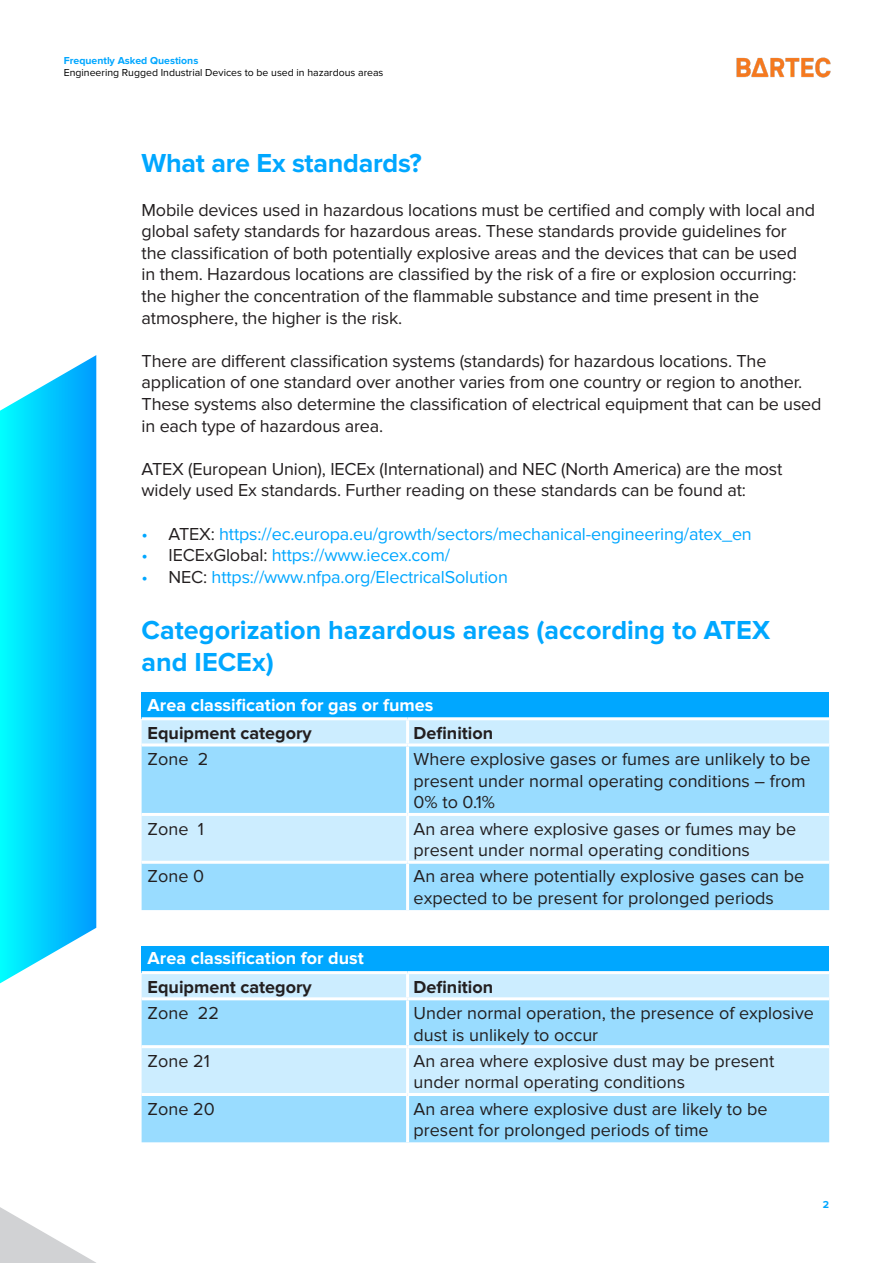
<style>
.page{position:relative;width:893px;height:1263px;background:#fff}
.page>*{position:absolute;margin:0;border:0;box-sizing:border-box;transform-origin:0 0}
.t1{font:700 27px "Proxima Nova";color:#00a7ff}
.BLUE_HEADER{font:18px/21.6px "Proxima Nova";letter-spacing:-.01em;color:#231f20}
.t2{font:18px "Proxima Nova";letter-spacing:-.01em;color:#00a7ff}
.BLUE_HEADER-2{font:700 18px "Proxima Nova";color:#fff}
.BLUE_HEADER-3{font:700 18px "Proxima Nova";color:#231f20}
.t3{font:10.5px "Proxima Nova";color:#000}
.t4{font:700 10.5px "Proxima Nova";color:#00a7ff}
.s1{color:#231f20}
</style>
<div class="page">
<img style="left:736px;top:57px;width:95px;height:21px">
<div style="left:142px;top:692px;width:687px;height:27px;background:#00a7ff"></div>
<div style="left:142px;top:720px;width:687px;height:23px;background:#ccedff"></div>
<svg style="left:142px;top:746px;width:687px;height:164px;fill:#99dcff"></svg>
<hr style="left:142px;top:717px;width:266px;height:3px;background:#fff">
<hr style="left:408px;top:717px;width:421px;height:3px;background:#fff">
<hr style="left:406px;top:720px;width:3px;height:23px;background:#fff">
<hr style="left:406px;top:746px;width:3px;height:67px;background:#fff">
<hr style="left:142px;top:813px;width:266px;height:3px;background:#fff">
<hr style="left:408px;top:813px;width:421px;height:3px;background:#fff">
<hr style="left:406px;top:816px;width:3px;height:45px;background:#fff">
<hr style="left:142px;top:861px;width:266px;height:3px;background:#fff">
<hr style="left:408px;top:861px;width:421px;height:3px;background:#fff">
<hr style="left:406px;top:864px;width:3px;height:46px;background:#fff">
<div style="left:142px;top:946px;width:687px;height:26px;background:#00a7ff"></div>
<div style="left:142px;top:974px;width:687px;height:23px;background:#ccedff"></div>
<svg style="left:142px;top:1000px;width:687px;height:142px;fill:#99dcff"></svg>
<hr style="left:142px;top:971px;width:266px;height:3px;background:#fff">
<hr style="left:408px;top:971px;width:421px;height:3px;background:#fff">
<hr style="left:406px;top:974px;width:3px;height:23px;background:#fff">
<hr style="left:406px;top:1000px;width:3px;height:45px;background:#fff">
<hr style="left:142px;top:1045px;width:266px;height:3px;background:#fff">
<hr style="left:408px;top:1045px;width:421px;height:3px;background:#fff">
<hr style="left:406px;top:1048px;width:3px;height:45px;background:#fff">
<hr style="left:142px;top:1093px;width:266px;height:3px;background:#fff">
<hr style="left:408px;top:1093px;width:421px;height:3px;background:#fff">
<hr style="left:406px;top:1096px;width:3px;height:46px;background:#fff">
<svg style="left:0;top:1207px;width:96px;height:56px"></svg>
<svg style="left:0;top:355px;width:96px;height:628px"></svg>
<p class="t4" style="left:64px;top:54px;width:136px">Frequently Asked Questions</p>
<p class="t3" style="left:64px;top:67px;width:321px">Engineering Rugged Industrial Devices to be used in hazardous areas</p>
<p class="t1" style="left:142px;top:148px;width:282px">What are Ex standards?</p>
<p class="BLUE_HEADER" style="left:142px;top:199px;width:675px">Mobile devices used in hazardous locations must be certified and comply with local and global safety standards for hazardous areas. These standards provide guidelines for the classification of both potentially explosive areas and the devices that can be used in them. Hazardous locations are classified by the risk of a fire or explosion occurring: the higher the concentration of the flammable substance and time present in the atmosphere, the higher is the risk.</p>
<p class="BLUE_HEADER" style="left:142px;top:350px;width:681px">There are different classification systems (standards) for hazardous locations. The application of one standard over another varies from one country or region to another.<br>These systems also determine the classification of electrical equipment that can be used in each type of hazardous area.</p>
<p class="BLUE_HEADER" style="left:142px;top:458px;width:642px">ATEX (European Union), IECEx (International) and NEC (North America) are the most widely used Ex standards. Further reading on these standards can be found at:</p>
<p class="t2" style="left:142px;top:523px;width:612px">• <span class="s1">ATEX:</span> https://ec.europa.eu/growth/sectors/mechanical-engineering/atex_en</p>
<p class="t2" style="left:142px;top:545px;width:310px">• <span class="s1">IECExGlobal:</span> https://www.iecex.com/</p>
<p class="t2" style="left:142px;top:566px;width:368px">• <span class="s1">NEC:</span> https://www.nfpa.org/ElectricalSolution</p>
<p class="t1" style="left:142px;top:614px;width:630px">Categorization hazardous areas (according to ATEX</p>
<p class="t1" style="left:142px;top:646px;width:134px">and IECEx)</p>
<p class="BLUE_HEADER-2" style="left:148px;top:694px;width:287px">Area classification for gas or fumes</p>
<p class="BLUE_HEADER-3" style="left:148px;top:723px;width:166px">Equipment category</p>
<p class="BLUE_HEADER-3" style="left:414px;top:723px;width:81px">Definition</p>
<p class="BLUE_HEADER" style="left:148px;top:749px;width:62px">Zone 2</p>
<p class="BLUE_HEADER" style="left:414px;top:749px;width:398px">Where explosive gases or fumes are unlikely to be present under normal operating conditions – from<br>0% to 0.1%</p>
<p class="BLUE_HEADER" style="left:148px;top:818px;width:58px">Zone 1</p>
<p class="BLUE_HEADER" style="left:414px;top:818px;width:384px">An area where explosive gases or fumes may be present under normal operating conditions</p>
<p class="BLUE_HEADER" style="left:148px;top:866px;width:58px">Zone 0</p>
<p class="BLUE_HEADER" style="left:414px;top:866px;width:392px">An area where potentially explosive gases can be expected to be present for prolonged periods</p>
<p class="BLUE_HEADER-2" style="left:148px;top:948px;width:218px">Area classification for dust</p>
<p class="BLUE_HEADER-3" style="left:148px;top:976px;width:166px">Equipment category</p>
<p class="BLUE_HEADER-3" style="left:414px;top:976px;width:81px">Definition</p>
<p class="BLUE_HEADER" style="left:148px;top:1002px;width:73px">Zone 22</p>
<p class="BLUE_HEADER" style="left:414px;top:1002px;width:402px">Under normal operation, the presence of explosive dust is unlikely to occur</p>
<p class="BLUE_HEADER" style="left:148px;top:1050px;width:64px">Zone 21</p>
<p class="BLUE_HEADER" style="left:414px;top:1050px;width:362px">An area where explosive dust may be present under normal operating conditions</p>
<p class="BLUE_HEADER" style="left:148px;top:1098px;width:69px">Zone 20</p>
<p class="BLUE_HEADER" style="left:414px;top:1098px;width:356px">An area where explosive dust are likely to be present for prolonged periods of time</p>
<p class="t4" style="left:823px;top:1198px;width:8px">2</p>
</div>
